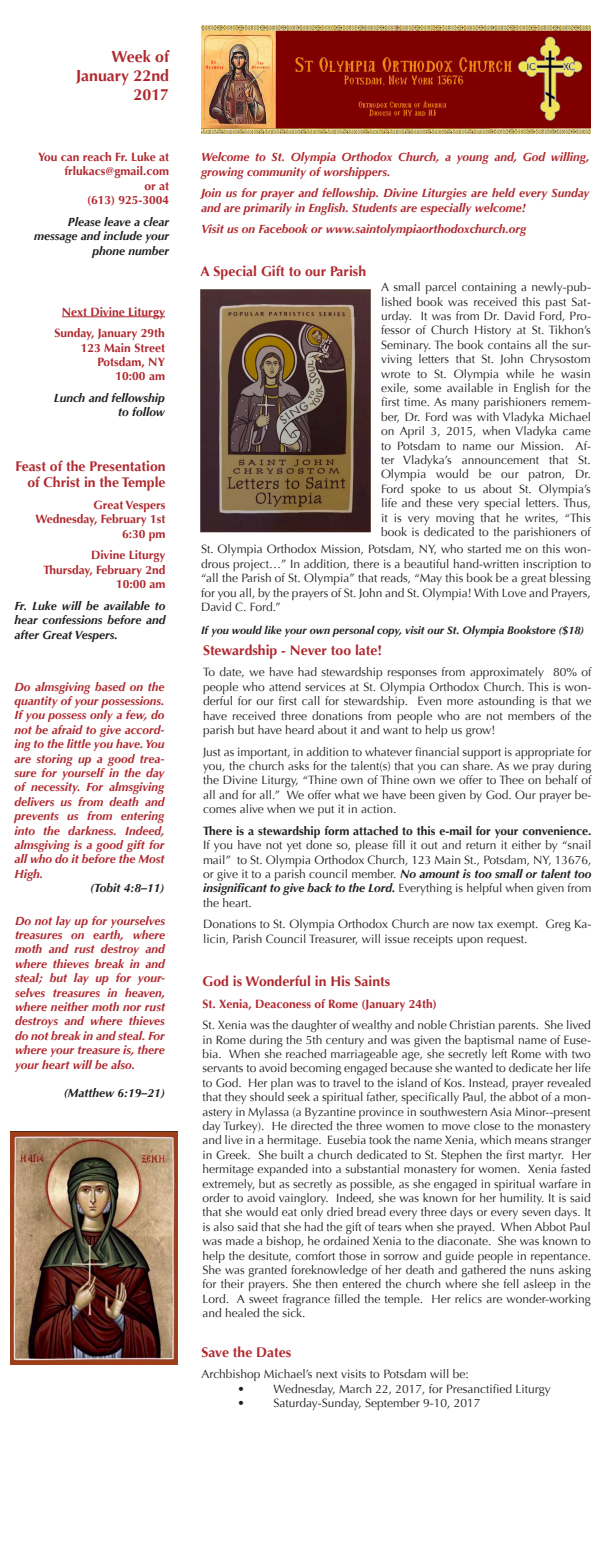
<style>
.page{position:relative;width:612px;height:1560px;background:#fff}
.page>*{position:absolute;margin:0;border:0;box-sizing:border-box;transform-origin:0 0}
.t1{font:700 16px "Optima";color:#b0282e}
.t2{font:700 14px/16.8px "Optima";color:#b0282e;text-align:right}
.t3{font:12px/14.4px "Optima";color:#231f20;text-align:justify}
.t4{font:italic 700 12px/14.4px "Optima";color:#b0282e}
.t5{font:700 12px/14.4px "Optima";color:#b0282e;text-align:right}
.t6{font:italic 700 12px/14.4px "Optima";color:#231f20;text-align:right}
.t7{font:italic 700 11px "Optima";color:#231f20}
.s1{font-weight:700}
.s2{font-weight:700;font-style:italic}
</style>
<div class="page">
<img style="left:202px;top:25px;width:388px;height:108px">
<hr style="left:62px;top:317px;width:103px;height:1px;background:#b0282e">
<img style="left:11px;top:1132px;width:166px;height:232px">
<img style="left:200px;top:289px;width:171px;height:244px">
<p class="t1" style="left:111px;top:47px;width:59px">Week of</p>
<p class="t1" style="left:76px;top:66px;width:95px">January 22nd</p>
<p class="t1" style="left:134px;top:85px;width:37px">2017</p>
<p class="t5" style="left:38px;top:150px;width:132px">You can reach Fr. Luke at</p>
<p class="t5" style="left:64px;top:164px;width:106px">frlukacs@gmail.com</p>
<p class="t5" style="left:145px;top:179px;width:26px">or at</p>
<p class="t5" style="left:87px;top:193px;width:84px">(613) 925-3004</p>
<p class="t6" style="left:68px;top:215px;width:103px">Please leave a clear</p>
<p class="t6" style="left:34px;top:229px;width:137px">message and include your phone number</p>
<p class="t5" style="left:62px;top:304px;width:105px">Next Divine Liturgy</p>
<p class="t5" style="left:55px;top:326px;width:112px">Sunday, January 29th</p>
<p class="t5" style="left:81px;top:340px;width:86px">123 Main Street</p>
<p class="t5" style="left:98px;top:355px;width:69px">Potsdam, NY</p>
<p class="t5" style="left:116px;top:369px;width:51px">10:00 am</p>
<p class="t6" style="left:54px;top:391px;width:113px">Lunch and fellowship</p>
<p class="t6" style="left:118px;top:405px;width:48px">to follow</p>
<p class="t2" style="left:16px;top:458px;width:152px">Feast of the Presentation of Christ in the Temple</p>
<p class="t5" style="left:35px;top:498px;width:132px">Great Vespers<br>Wednesday, February 1st<br>6:30 pm</p>
<p class="t5" style="left:91px;top:548px;width:76px">Divine Liturgy</p>
<p class="t5" style="left:43px;top:563px;width:124px">Thursday, February 2nd<br>10:00 am</p>
<p class="t6" style="left:14px;top:599px;width:153px;text-align:justify">Fr. Luke will be available to hear confessions before and after Great Vespers.</p>
<p class="t4" style="left:14px;top:679px;width:152px;text-align:justify">Do almsgiving based on the quantity of your possessions.<br>If you possess only a few, do not be afraid to give accord&shy;ing to the little you have. You are storing up a good trea&shy;sure for yourself in the day of necessity. For almsgiving delivers us from death and prevents us from entering into the darkness. Indeed, almsgiving is a good gift for all who do it before the Most High.</p>
<p class="t6" style="left:90px;top:881px;width:76px">(Tobit 4:8–11)</p>
<p class="t4" style="left:15px;top:913px;width:152px;text-align:justify">Do not lay up for yourselves treasures on earth, where moth and rust destroy and where thieves break in and steal; but lay up for your&shy;selves treasures in heaven, where neither moth nor rust destroys and where thieves do not break in and steal. For where your treasure is, there your heart will be also.</p>
<p class="t6" style="left:64px;top:1086px;width:103px">(Matthew 6:19–21)</p>
<p class="t4" style="left:201px;top:150px;width:390px">Welcome to St. Olympia Orthodox Church, a young and, God willing, growing community of worshippers.</p>
<p class="t4" style="left:201px;top:186px;width:390px">Join us for prayer and fellowship. Divine Liturgies are held every Sunday and are primarily in English. Students are especially welcome!</p>
<p class="t4" style="left:201px;top:222px;width:327px">Visit us on Facebook or www.saintolympiaorthodoxchurch.org</p>
<p class="t2" style="left:200px;top:263px;width:167px">A Special Gift to our Parish</p>
<p class="t3" style="left:381px;top:280px;width:212px">A small parcel containing a newly-pub&shy;lished book was received this past Sat&shy;urday. It was from Dr. David Ford, Pro&shy;fessor of Church History at St. Tikhon’s Seminary. The book contains all the sur&shy;viving letters that St. John Chrysostom wrote to St. Olympia while he wasin exile, some available in English for the first time. As many parishioners remem&shy;ber, Dr. Ford was with Vladyka Michael on April 3, 2015, when Vladyka came to Potsdam to name our Mission. Af&shy;ter Vladyka’s announcement that St.<br>Olympia would be our patron, Dr.<br>Ford spoke to us about St. Olympia’s life and these very special letters. Thus, it is very moving that he writes, “This book is dedicated to the parishioners of</p>
<p class="t3" style="left:201px;top:542px;width:392px">St. Olympia Orthodox Mission, Potsdam, NY, who started me on this won&shy;drous project…” In addition, there is a beautiful hand-written inscription to “all the Parish of St. Olympia” that reads, “May this book be a great blessing for you all, by the prayers of St. John and St. Olympia! With Love and Prayers, David C. Ford.”</p>
<p class="t7" style="left:201px;top:624px;width:385px">If you would like your own personal copy, visit our St. Olympia Bookstore ($18)</p>
<p class="t2" style="left:203px;top:642px;width:181px">Stewardship - Never too late!</p>
<p class="t3" style="left:203px;top:665px;width:390px">To date, we have had stewardship responses from approximately 80% of people who attend services at St. Olympia Orthodox Church. This is won&shy;derful for our first call for stewardship. Even more astounding is that we have received three donations from people who are not members of the parish but have heard about it and want to help us grow!</p>
<p class="t3" style="left:203px;top:745px;width:390px">Just as important, in addition to whatever financial support is appropriate for you, the church asks for the talent(s) that you can share. As we pray during the Divine Liturgy, “Thine own of Thine own we offer to Thee on behalf of all and for all.” We offer what we have been given by God. Our prayer be&shy;comes alive when we put it in action.</p>
<p class="t3" style="left:203px;top:824px;width:390px"><span class="s1">There is a stewardship form attached to this e-mail for your convenience.<br></span>If you have not yet done so, please fill it out and return it either by “snail mail” to St. Olympia Orthodox Church, 123 Main St., Potsdam, NY, 13676, or give it to a parish council member. <span class="s2">No amount is too small or talent too insignificant to give back to the Lord.</span> Everything is helpful when given from the heart.</p>
<p class="t3" style="left:203px;top:917px;width:390px">Donations to St. Olympia Orthodox Church are now tax exempt. Greg Ka&shy;licin, Parish Council Treasurer, will issue receipts upon request.</p>
<p class="t2" style="left:202px;top:973px;width:189px">God is Wonderful in His Saints</p>
<p class="t5" style="left:202px;top:997px;width:236px">St. Xenia, Deaconess of Rome (January 24th)</p>
<p class="t3" style="left:202px;top:1018px;width:390px">St. Xenia was the daughter of wealthy and noble Christian parents. She lived in Rome during the 5th century and was given the baptismal name of Euse&shy;bia. When she reached marriageable age, she secretly left Rome with two servants to avoid becoming engaged because she wanted to dedicate her life to God. Her plan was to travel to the island of Kos. Instead, prayer revealed that they should seek a spiritual father, specifically Paul, the abbot of a mon&shy;astery in Mylassa (a Byzantine province in southwestern Asia Minor--present day Turkey). He directed the three women to move close to the monastery and live in a hermitage. Eusebia took the name Xenia, which means stranger in Greek. She built a church dedicated to St. Stephen the first martyr. Her hermitage expanded into a substantial monastery for women. Xenia fasted extremely, but as secretly as possible, as she engaged in spiritual warfare in order to avoid vainglory. Indeed, she was known for her humility. It is said that she would eat only dried bread every three days or every seven days. It is also said that she had the gift of tears when she prayed. When Abbot Paul was made a bishop, he ordained Xenia to the diaconate. She was known to help the desitute, comfort those in sorrow and guide people in repentance.<br>She was granted foreknowledge of her death and gathered the nuns asking for their prayers. She then entered the church where she fell asleep in the Lord. A sweet fragrance filled the temple. Her relics are wonder-working and healed the sick.</p>
<p class="t2" style="left:202px;top:1344px;width:91px">Save the Dates</p>
<p class="t3" style="left:202px;top:1367px;width:269px">Archbishop Michael’s next visits to Potsdam will be:</p>
<p class="t3" style="left:238px;top:1382px;width:315px">• Wednesday, March 22, 2017, for Presanctified Liturgy</p>
<p class="t3" style="left:238px;top:1396px;width:244px">• Saturday-Sunday, September 9-10, 2017</p>
</div>
